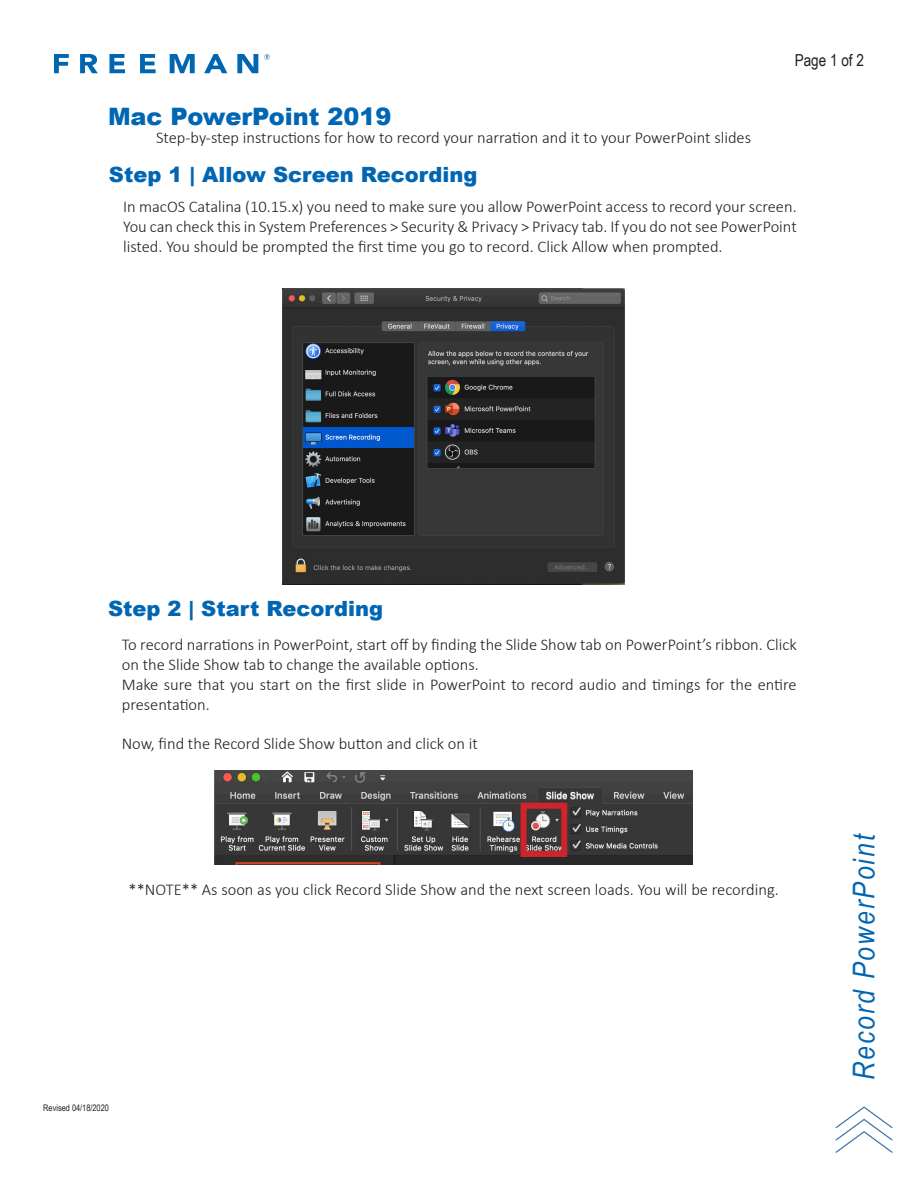
<style>
.page{position:relative;width:918px;height:1188px;background:#fff}
.page>*{position:absolute;margin:0;border:0;box-sizing:border-box;transform-origin:0 0}
.t1{font:italic 30px "Arial Narrow";letter-spacing:.07em;color:#0066b3}
.t2{font:900 24px "Arial";color:#0066b3}
.Section_Title{font:900 21px "Arial";color:#0066b3}
.Step_Paragraph{font:300 16.5px/19.8px "Calibri";color:#231f20}
.Title_Paragraph{font:300 16.5px "Calibri";color:#231f20}
.t3{font:16.5px "Arial Narrow";color:#231f20}
.t4{font:9px "Arial Narrow";color:#231f20}
</style>
<div class="page">
<svg style="left:237px;top:54px;width:21px;height:19px"></svg>
<svg style="left:54px;top:54px;width:15px;height:19px"></svg>
<svg style="left:80px;top:54px;width:18px;height:19px"></svg>
<svg style="left:109px;top:54px;width:16px;height:19px"></svg>
<svg style="left:140px;top:54px;width:16px;height:19px"></svg>
<svg style="left:170px;top:54px;width:25px;height:19px"></svg>
<svg style="left:204px;top:54px;width:23px;height:19px"></svg>
<svg style="left:264px;top:54px;width:6px;height:6px"></svg>
<img style="left:835px;top:1106px;width:58px;height:47px">
<img style="left:215px;top:770px;width:477px;height:94px">
<div style="left:521px;top:803px;width:46px;height:54px;border:6px solid #d1232a"></div>
<img style="left:282px;top:289px;width:343px;height:296px">
<p class="t2" style="left:108px;top:99px;width:285px">Mac PowerPoint 2019</p>
<p class="Title_Paragraph" style="left:156px;top:127px;width:597px">Step-by-step instructions for how to record your narration and it to your PowerPoint slides</p>
<p class="Section_Title" style="left:109px;top:159px;width:370px">Step 1 | Allow Screen Recording</p>
<p class="t3" style="left:795px;top:48px;width:71px">Page 1 of 2</p>
<p class="Step_Paragraph" style="left:123px;top:197px;width:675px;text-align:justify">In macOS Catalina (10.15.x) you need to make sure you allow PowerPoint access to record your screen.<br>You can check this in System Preferences &gt; Security &amp; Privacy &gt; Privacy tab. If you do not see PowerPoint listed. You should be prompted the first time you go to record. Click Allow when prompted.</p>
<p class="Section_Title" style="left:108px;top:593px;width:277px">Step 2 | Start Recording</p>
<p class="Step_Paragraph" style="left:122px;top:635px;width:677px">To record narrations in PowerPoint, start off by finding the Slide Show tab on PowerPoint’s ribbon. Click on the Slide Show tab to change the available options.</p>
<p class="Step_Paragraph" style="left:122px;top:674px;width:676px">Make sure that you start on the first slide in PowerPoint to record audio and timings for the entire presentation.</p>
<p class="Step_Paragraph" style="left:122px;top:734px;width:358px">Now, find the Record Slide Show button and click on it</p>
<p class="Step_Paragraph" style="left:129px;top:879px;width:652px">**NOTE** As soon as you click Record Slide Show and the next screen loads. You will be recording.</p>
<p class="t4" style="left:43px;top:1102px;width:67px">Revised 04/18/2020</p>
<h1 class="t1" style="left:843px;top:1080px;width:248px;rotate:-90deg">Record PowerPoint</h1>
</div>
